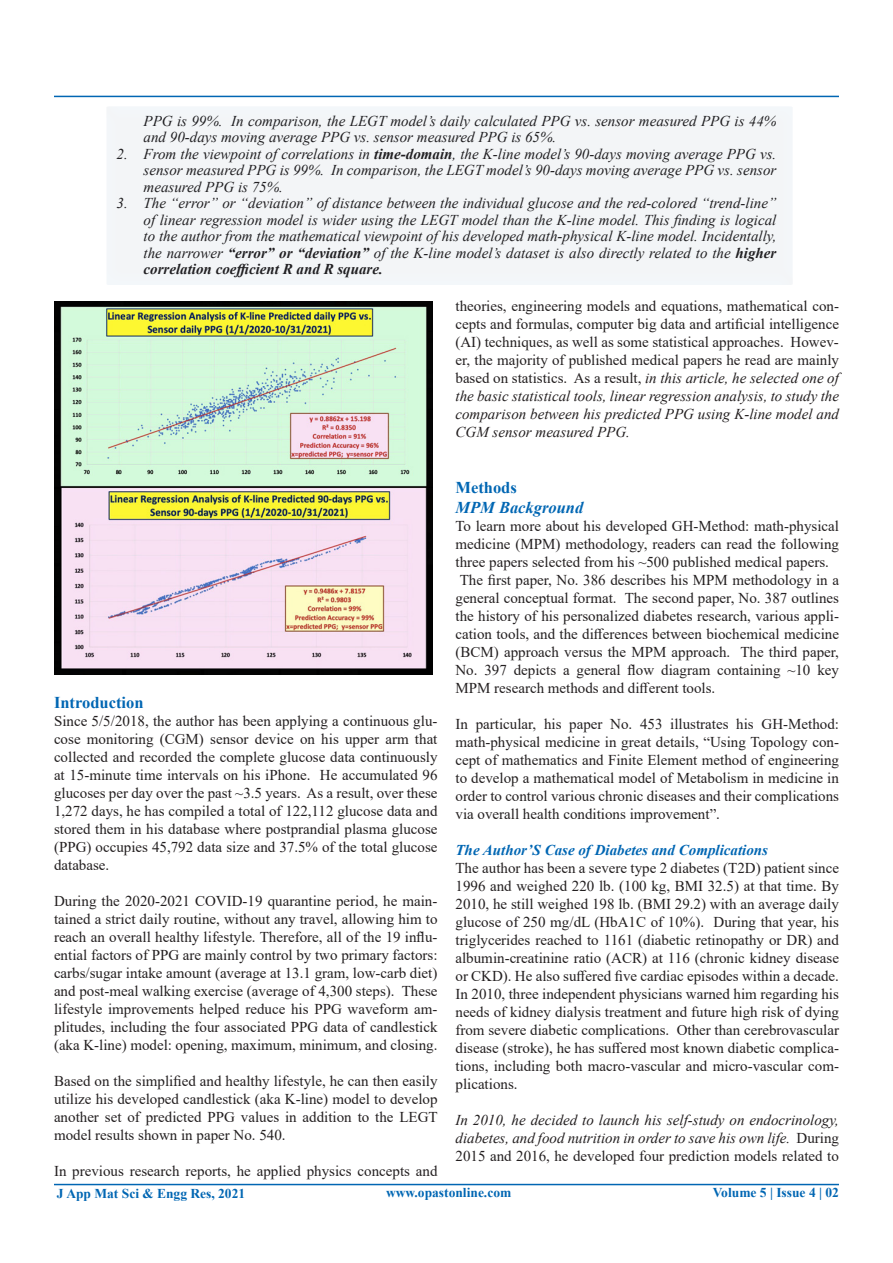
<style>
.page{position:relative;width:893px;height:1263px;background:#fff}
.page>*{position:absolute;margin:0;border:0;box-sizing:border-box;transform-origin:0 0}
.t1{font:700 16.5px "Times New Roman";color:#0166b3}
.t2{font:italic 700 16.5px "Times New Roman";color:#0166b3}
.t3{font:15px/18px "Times New Roman";color:#231f20;text-align:justify}
.t4{font:italic 15px/16.5px "Times New Roman";color:#231f20;text-align:justify}
.t5{font:italic 700 15px "Times New Roman";color:#0166b3}
.t6{font:700 13.5px "Times New Roman";color:#0166b3}
.s1{font-weight:700}
.s2{font-style:italic}
.s3{font-style:normal}
</style>
<div class="page">
<hr style="left:54px;top:1184px;width:785px;height:1px;background:#0166b3">
<hr style="left:54px;top:96px;width:785px;height:1px;background:#0166b3">
<div style="left:103px;top:101px;width:691px;height:186px;background:#f3f5f7"></div>
<img style="left:54px;top:301px;width:378px;height:373px">
<p class="t4" style="left:144px;top:112px;width:634px">PPG is 99%. In comparison, the LEGT model’s daily calculated PPG vs. sensor measured PPG is 44% and 90-days moving average PPG vs. sensor measured PPG is 65%.</p>
<p class="t4" style="left:144px;top:145px;width:634px;text-indent:-27px">2. From the viewpoint of correlations in <span class="s1">time-domain</span>, the K-line model’s 90-days moving average PPG vs. sensor measured PPG is 99%. In comparison, the LEGT model’s 90-days moving average PPG vs. sensor measured PPG is 75%.</p>
<p class="t4" style="left:144px;top:195px;width:634px;text-indent:-27px">3. The “error” or “deviation” of distance between the individual glucose and the red-colored “trend-line” of linear regression model is wider using the LEGT model than the K-line model. This finding is logical to the author from the mathematical viewpoint of his developed math-physical K-line model. Incidentally, the narrower <span class="s1">“error” or “deviation”</span> of the K-line model’s dataset is also directly related to the <span class="s1">higher correlation coefficient R and R square.</span></p>
<p class="t3" style="left:455px;top:297px;width:385px">theories, engineering models and equations, mathematical con&shy;cepts and formulas, computer big data and artificial intelligence (AI) techniques, as well as some statistical approaches. Howev&shy;er, the majority of published medical papers he read are mainly based on statistics. As a result, <span class="s2">in this article, he selected one of the basic statistical tools, linear regression analysis, to study the comparison between his predicted PPG using K-line model and CGM sensor measured PPG.</span></p>
<p class="t1" style="left:54px;top:691px;width:91px">Introduction</p>
<p class="t3" style="left:54px;top:712px;width:385px">Since 5/5/2018, the author has been applying a continuous glu&shy;cose monitoring (CGM) sensor device on his upper arm that collected and recorded the complete glucose data continuously at 15-minute time intervals on his iPhone. He accumulated 96 glucoses per day over the past ~3.5 years. As a result, over these 1,272 days, he has compiled a total of 122,112 glucose data and stored them in his database where postprandial plasma glucose (PPG) occupies 45,792 data size and 37.5% of the total glucose database.</p>
<p class="t3" style="left:54px;top:892px;width:385px">During the 2020-2021 COVID-19 quarantine period, he main&shy;tained a strict daily routine, without any travel, allowing him to reach an overall healthy lifestyle. Therefore, all of the 19 influ&shy;ential factors of PPG are mainly control by two primary factors: carbs/sugar intake amount (average at 13.1 gram, low-carb diet) and post-meal walking exercise (average of 4,300 steps). These lifestyle improvements helped reduce his PPG waveform am&shy;plitudes, including the four associated PPG data of candlestick (aka K-line) model: opening, maximum, minimum, and closing.</p>
<p class="t3" style="left:54px;top:1072px;width:385px">Based on the simplified and healthy lifestyle, he can then easily utilize his developed candlestick (aka K-line) model to develop another set of predicted PPG values in addition to the LEGT model results shown in paper No. 540.</p>
<p class="t3" style="left:54px;top:1162px;width:385px">In previous research reports, he applied physics concepts and</p>
<p class="t1" style="left:455px;top:476px;width:63px">Methods</p>
<p class="t2" style="left:455px;top:496px;width:129px">MPM Background</p>
<p class="t3" style="left:455px;top:516px;width:385px;text-align:left">To learn more about his developed GH-Method: math-physical medicine (MPM) methodology, readers can read the following three papers selected from his ~500 published medical papers.<br>The first paper, No. 386 describes his MPM methodology in a general conceptual format. The second paper, No. 387 outlines the history of his personalized diabetes research, various appli&shy;cation tools, and the differences between biochemical medicine (BCM) approach versus the MPM approach. The third paper, No. 397 depicts a general flow diagram containing ~10 key MPM research methods and different tools.</p>
<p class="t3" style="left:455px;top:714px;width:385px">In particular, his paper No. 453 illustrates his GH-Method: math-physical medicine in great details, “Using Topology con&shy;cept of mathematics and Finite Element method of engineering to develop a mathematical model of Metabolism in medicine in order to control various chronic diseases and their complications via overall health conditions improvement”.</p>
<p class="t5" style="left:455px;top:840px;width:314px">The Author’S Case of Diabetes and Complications</p>
<p class="t3" style="left:455px;top:858px;width:385px">The author has been a severe type 2 diabetes (T2D) patient since 1996 and weighed 220 lb. (100 kg, BMI 32.5) at that time. By 2010, he still weighed 198 lb. (BMI 29.2) with an average daily glucose of 250 mg/dL (HbA1C of 10%). During that year, his triglycerides reached to 1161 (diabetic retinopathy or DR) and albumin-creatinine ratio (ACR) at 116 (chronic kidney disease or CKD). He also suffered five cardiac episodes within a decade.<br>In 2010, three independent physicians warned him regarding his needs of kidney dialysis treatment and future high risk of dying from severe diabetic complications. Other than cerebrovascular disease (stroke), he has suffered most known diabetic complica&shy;tions, including both macro-vascular and micro-vascular com&shy;plications.</p>
<p class="t4" style="left:455px;top:1111px;width:385px;line-height:18px">In 2010, he decided to launch his self-study on endocrinology, diabetes, and food nutrition in order to save his own life. <span class="s3">During 2015 and 2016, he developed four prediction models related to</span></p>
<p class="t6" style="left:57px;top:1184px;width:190px">J App Mat Sci &amp; Engg Res, 2021</p>
<p class="t6" style="left:386px;top:1183px;width:127px">www.opastonline.com</p>
<p class="t6" style="left:713px;top:1183px;width:128px">Volume 5 | Issue 4 | 02</p>
</div>
